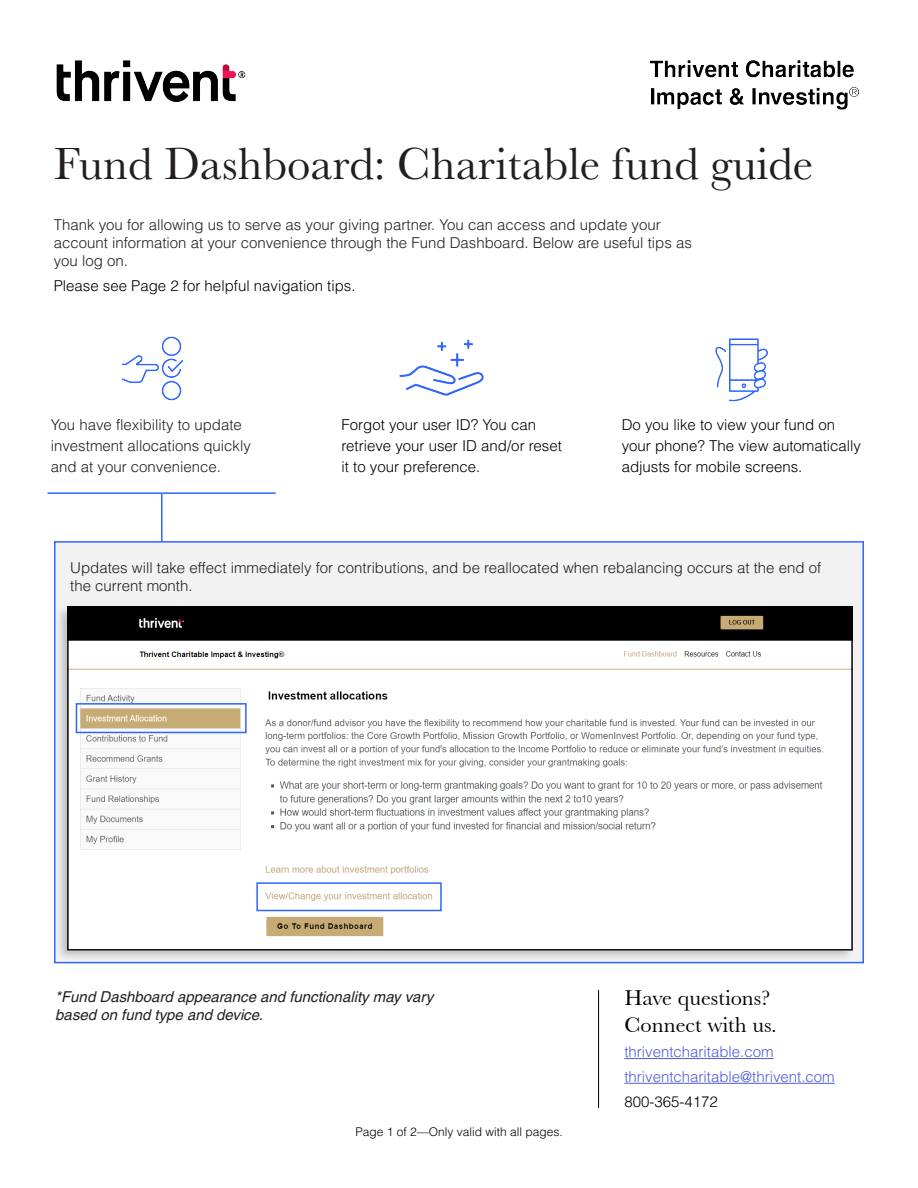
<style>
.page{position:relative;width:918px;height:1188px;background:#fff}
.page>*{position:absolute;margin:0;border:0;box-sizing:border-box;transform-origin:0 0}
.t1{font:46.5px "Baskerville URW";color:#231f20}
.t2{font:22.5px/27px "Baskerville MT Pro";color:#000}
.t3{font:300 15px/18px "Helvetica LT Pro";color:#231f20}
.t4{font:300 15px/21px "Helvetica LT Pro";color:#000}
.t5{font:italic 15px/18px "Helvetica LT Pro";color:#231f20}
.t6{font:300 15px "Helvetica LT Pro";color:#4f5cd6}
.t7{font:300 12px "Helvetica LT Pro";color:#000}
</style>
<div class="page">
<div style="left:54px;top:541px;width:810px;height:422px;background:#f2f2f2;border:2px solid #2e66ff"></div>
<img style="left:56px;top:60px;width:803px;height:50px">
<div style="left:55px;top:605px;width:800px;height:357px;background:#000;opacity:.21"></div>
<img style="left:70px;top:609px;width:780px;height:69px">
<img style="left:70px;top:678px;width:780px;height:270px">
<div style="left:76px;top:703px;width:171px;height:30px;border:2px solid #2e66ff"></div>
<div style="left:256px;top:882px;width:186px;height:29px;border:2px solid #2e66ff"></div>
<hr style="left:624px;top:1058px;width:150px;height:1px;background:#4f5cd6">
<hr style="left:624px;top:1083px;width:211px;height:1px;background:#4f5cd6">
<hr style="left:598px;top:990px;width:1px;height:118px;background:#000">
<img style="left:121px;top:336px;width:63px;height:65px">
<img style="left:399px;top:339px;width:85px;height:57px">
<img style="left:715px;top:338px;width:53px;height:64px">
<hr style="left:48px;top:492px;width:228px;height:2px;background:#2e66ff">
<hr style="left:161px;top:494px;width:2px;height:48px;background:#2e66ff">
<div style="left:67px;top:606px;width:786px;height:345px;border:2px solid #000"></div>
<div style="left:652px;top:615px;width:65px;height:20px;background:#000"></div>
<p class="t1" style="left:54px;top:132px;width:761px">Fund Dashboard: Charitable fund guide</p>
<p class="t3" style="left:54px;top:216px;width:640px">Thank you for allowing us to serve as your giving partner. You can access and update your account information at your convenience through the Fund Dashboard. Below are useful tips as you log on.</p>
<p class="t4" style="left:54px;top:275px;width:303px">Please see Page 2 for helpful navigation tips.</p>
<p class="t3" style="left:51px;top:414px;width:202px;line-height:21px">You have flexibility to update investment allocations quickly and at your convenience.</p>
<p class="t4" style="left:342px;top:414px;width:222px">Forgot your user ID? You can retrieve your user ID and/or reset it to your preference.</p>
<p class="t4" style="left:622px;top:414px;width:241px">Do you like to view your fund on your phone? The view automatically adjusts for mobile screens.</p>
<p class="t3" style="left:70px;top:558px;width:753px">Updates will take effect immediately for contributions, and be reallocated when rebalancing occurs at the end of the current month.</p>
<p class="t5" style="left:55px;top:988px;width:379px">*Fund Dashboard appearance and functionality may vary based on fund type and device.</p>
<p class="t7" style="left:356px;top:1124px;width:209px">Page 1 of 2—Only valid with all pages.</p>
<p class="t2" style="left:624px;top:985px;width:154px">Have questions?<br>Connect with us.</p>
<p class="t6" style="left:624px;top:1042px;width:151px">thriventcharitable.com</p>
<p class="t6" style="left:624px;top:1067px;width:212px">thriventcharitable@thrivent.com</p>
<p class="t4" style="left:624px;top:1091px;width:95px">800-365-4172</p>
</div>
